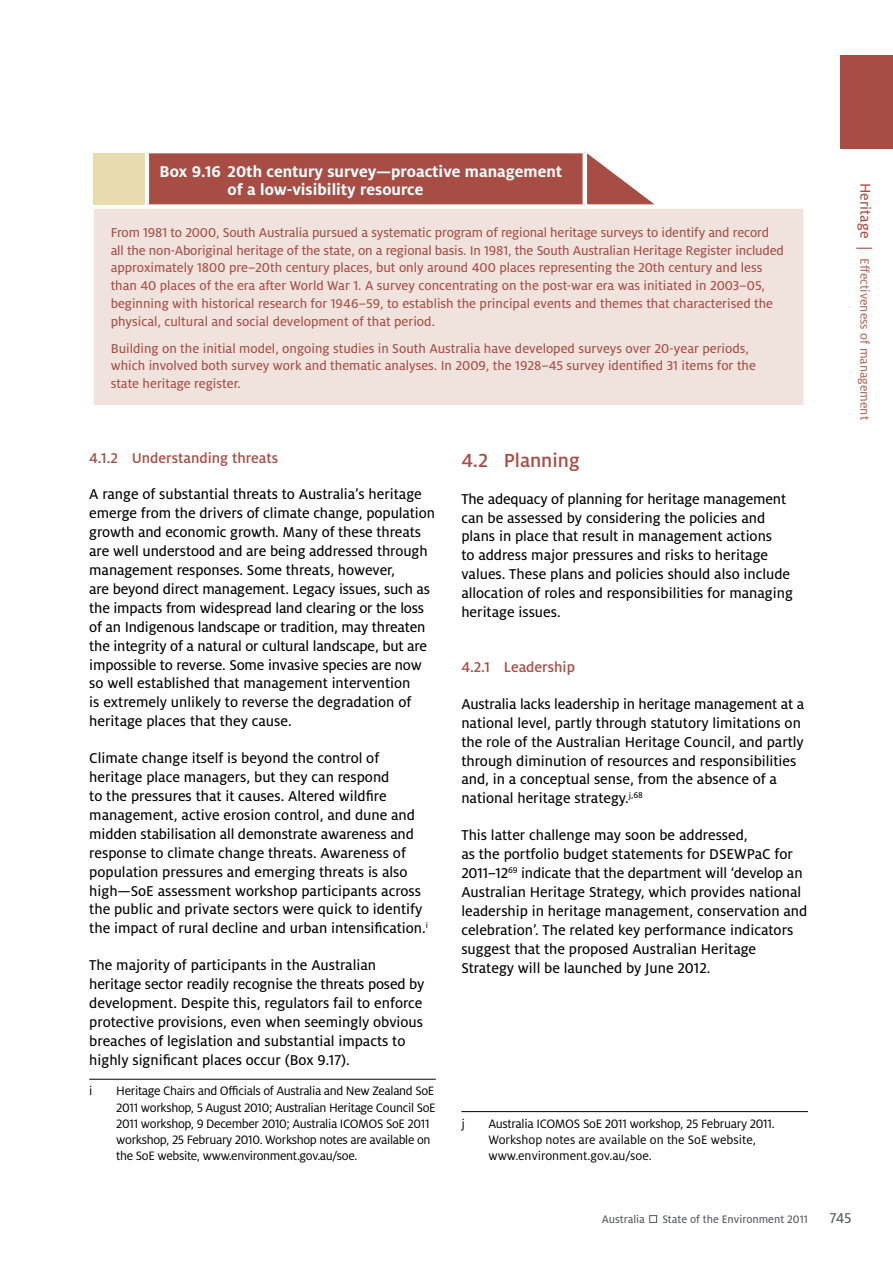
<style>
.page{position:relative;width:893px;height:1263px;background:#fff}
.page>*{position:absolute;margin:0;border:0;box-sizing:border-box;transform-origin:0 0}
.t1{font:500 21px "Milo OT";color:#a84d44}
.t2{font:700 17.25px/17.7px "Milo OT";color:#fff}
.t3{font:15.75px/18.9px "Milo OT Text";color:#000}
.t4{font:500 15.75px "Milo OT";color:#a84d44}
.t5{font:15.75px "Milo OT Text";color:#58595b}
.t6{font:14.25px/17.7px "Milo OT Text";color:#a84d44}
.t7{font:13.5px/16.2px "Milo OT";letter-spacing:-.025em;color:#000}
.t8{font:13.5px/16.2px "Milo OT";color:#000}
.t9{font:13.5px "Milo OT Text";color:#b66a5d}
.t10{font:12px "Milo OT Text";color:#58595b}
.s1{font-size:15.75px;color:#a84d44}
</style>
<div class="page">
<div style="left:840px;top:55px;width:53px;height:94px;background:#a84d44"></div>
<div style="left:649px;top:1215px;width:8px;height:8px;border:1px solid #58595b"></div>
<div style="left:147px;top:151px;width:438px;height:56px;background:#a84d44"></div>
<div style="left:92px;top:207px;width:714px;height:200px;background:#f0e3de"></div>
<hr style="left:147px;top:149px;width:438px;height:4px;background:#fff">
<hr style="left:145px;top:153px;width:4px;height:51px;background:#fff">
<hr style="left:583px;top:153px;width:4px;height:51px;background:#fff">
<div style="left:89px;top:204px;width:58px;height:5px;background:#fff"></div>
<div style="left:89px;top:209px;width:5px;height:196px;background:#fff"></div>
<div style="left:147px;top:204px;width:438px;height:5px;background:#fff"></div>
<div style="left:585px;top:204px;width:223px;height:5px;background:#fff"></div>
<div style="left:803px;top:209px;width:5px;height:196px;background:#fff"></div>
<hr style="left:89px;top:405px;width:58px;height:4px;background:#fff">
<hr style="left:147px;top:405px;width:438px;height:4px;background:#fff">
<hr style="left:585px;top:405px;width:223px;height:4px;background:#fff">
<div style="left:94px;top:153px;width:51px;height:51px;background:#e7dcad"></div>
<svg style="left:587px;top:153px;width:67px;height:51px"></svg>
<hr style="left:89px;top:1079px;width:347px;height:1px;background:#000">
<hr style="left:461px;top:1111px;width:347px;height:1px;background:#000">
<p class="t2" style="left:228px;top:163px;width:336px;text-indent:-68px">Box 9.16 20th century survey—proactive management of a low-visibility resource</p>
<p class="t6" style="left:111px;top:224px;width:675px">From 1981 to 2000, South Australia pursued a systematic program of regional heritage surveys to identify and record all the non-Aboriginal heritage of the state, on a regional basis. In 1981, the South Australian Heritage Register included approximately 1800 pre–20th century places, but only around 400 places representing the 20th century and less than 40 places of the era after World War 1. A survey concentrating on the post-war era was initiated in 2003–05, beginning with historical research for 1946–59, to establish the principal events and themes that characterised the physical, cultural and social development of that period.</p>
<p class="t6" style="left:111px;top:339px;width:647px">Building on the initial model, ongoing studies in South Australia have developed surveys over 20-year periods, which involved both survey work and thematic analyses. In 2009, the 1928–45 survey identified 31 items for the state heritage register.</p>
<p class="t4" style="left:89px;top:449px;width:190px">4.1.2 Understanding threats</p>
<p class="t3" style="left:89px;top:485px;width:347px">A range of substantial threats to Australia’s heritage emerge from the drivers of climate change, population growth and economic growth. Many of these threats are well understood and are being addressed through management responses. Some threats, however,<br>are beyond direct management. Legacy issues, such as the impacts from widespread land clearing or the loss of an Indigenous landscape or tradition, may threaten the integrity of a natural or cultural landscape, but are impossible to reverse. Some invasive species are now so well established that management intervention<br>is extremely unlikely to reverse the degradation of heritage places that they cause.</p>
<p class="t3" style="left:89px;top:749px;width:340px">Climate change itself is beyond the control of heritage place managers, but they can respond<br>to the pressures that it causes. Altered wildfire management, active erosion control, and dune and midden stabilisation all demonstrate awareness and response to climate change threats. Awareness of population pressures and emerging threats is also high—SoE assessment workshop participants across the public and private sectors were quick to identify the impact of rural decline and urban intensification.<sup>i</sup></p>
<p class="t3" style="left:89px;top:956px;width:337px">The majority of participants in the Australian heritage sector readily recognise the threats posed by development. Despite this, regulators fail to enforce protective provisions, even when seemingly obvious breaches of legislation and substantial impacts to highly significant places occur (Box 9.17).</p>
<p class="t7" style="left:89px;top:1083px;width:5px">i</p>
<p class="t7" style="left:116px;top:1083px;width:321px">Heritage Chairs and Officials of Australia and New Zealand SoE 2011 workshop, 5 August 2010; Australian Heritage Council SoE 2011 workshop, 9 December 2010; Australia ICOMOS SoE 2011 workshop, 25 February 2010. Workshop notes are available on the SoE website, www.environment.gov.au/soe.</p>
<h1 class="t1" style="left:461px;top:448px;width:120px">4.2 Planning</h1>
<p class="t3" style="left:461px;top:489px;width:333px">The adequacy of planning for heritage management can be assessed by considering the policies and plans in place that result in management actions<br>to address major pressures and risks to heritage values. These plans and policies should also include allocation of roles and responsibilities for managing heritage issues.</p>
<p class="t4" style="left:461px;top:658px;width:115px">4.2.1 Leadership</p>
<p class="t3" style="left:461px;top:695px;width:344px">Australia lacks leadership in heritage management at a national level, partly through statutory limitations on the role of the Australian Heritage Council, and partly through diminution of resources and responsibilities and, in a conceptual sense, from the absence of a national heritage strategy.<sup>j</sup><sup>,68</sup></p>
<p class="t3" style="left:461px;top:826px;width:347px">This latter challenge may soon be addressed,<br>as the portfolio budget statements for DSEWPaC for 2011–12<sup>69</sup> indicate that the department will ‘develop an Australian Heritage Strategy, which provides national leadership in heritage management, conservation and celebration’. The related key performance indicators suggest that the proposed Australian Heritage Strategy will be launched by June 2012.</p>
<p class="t7" style="left:461px;top:1115px;width:5px">j</p>
<p class="t8" style="left:488px;top:1115px;width:288px">Australia ICOMOS SoE 2011 workshop, 25 February 2011.<br>Workshop notes are available on the SoE website, www.environment.gov.au/soe.</p>
<p class="t9" style="left:872px;top:183px;width:238px;rotate:90deg"><span class="s1">Heritage |</span> Effectiveness of management</p>
<p class="t10" style="left:602px;top:1212px;width:44px">Australia</p>
<p class="t10" style="left:662px;top:1212px;width:147px">State of the Environment 2011</p>
<p class="t5" style="left:830px;top:1209px;width:23px">745</p>
</div>
